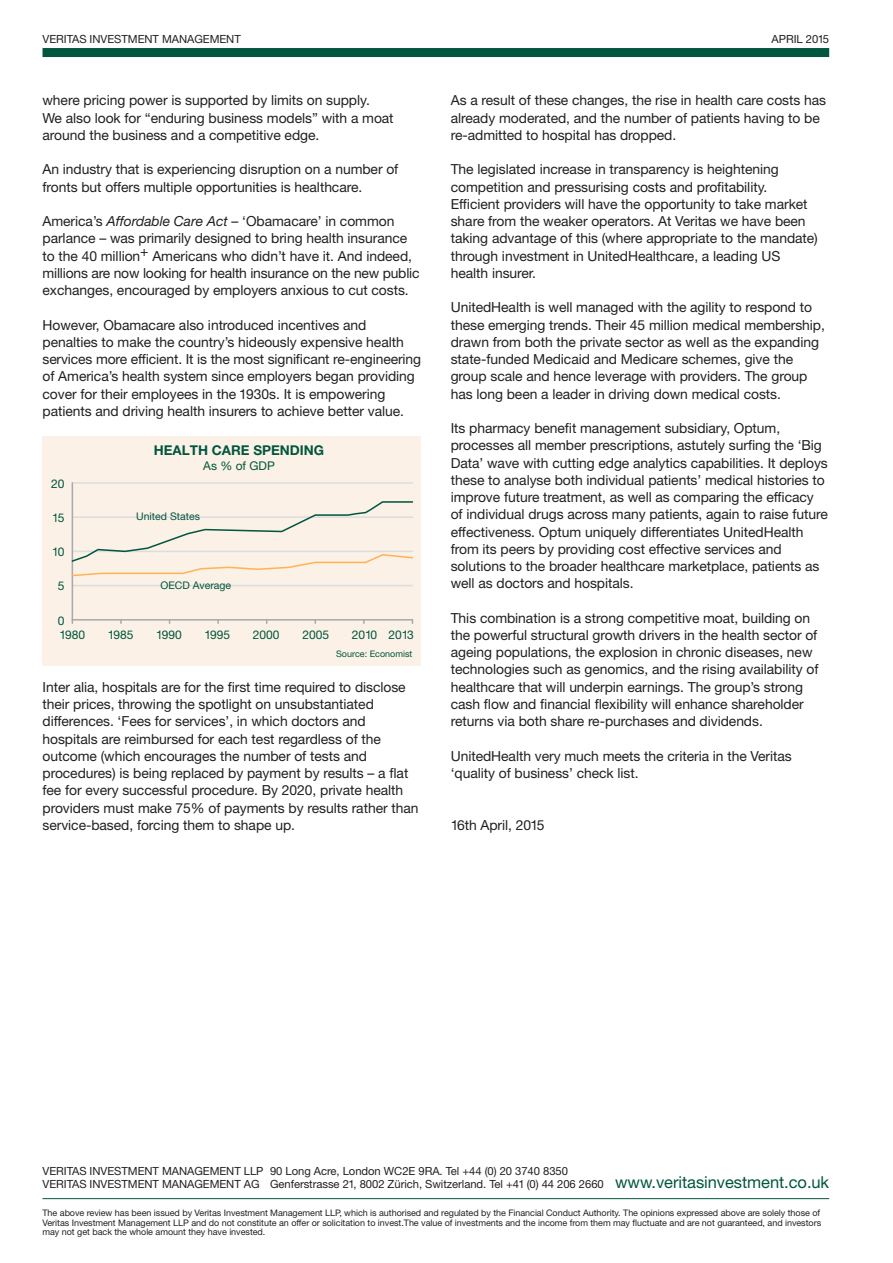
<style>
.page{position:relative;width:893px;height:1263px;background:#fff}
.page>*{position:absolute;margin:0;border:0;box-sizing:border-box;transform-origin:0 0}
.t1{font:16.5px "Helvetica Neue LT Std";letter-spacing:-.005em;color:#00563f}
.t2{font:13.8px/17.2px "Helvetica Neue LT Std";letter-spacing:-.005em;color:#231f20}
.t3{font:700 13.5px "Helvetica Neue LT Std";color:#00563f}
.t4{font:12px "Helvetica Neue LT Std";color:#00563f}
.t5{font:11.25px/12.8px "Helvetica Neue LT Std";letter-spacing:-.005em;color:#231f20}
.t6{font:10.5px "Helvetica Neue LT Std";color:#00563f}
.t7{font:9px/9.8px "Helvetica Neue LT Std";letter-spacing:-.005em;color:#231f20;text-align:justify}
.t8{font:9px "Helvetica Neue LT Std";color:#00563f}
.s1{font-style:italic}
</style>
<div class="page">
<div style="left:43px;top:48px;width:786px;height:9px;background:#00563f"></div>
<div style="left:43px;top:436px;width:378px;height:230px;background:#fbf1e6"></div>
<hr style="left:72px;top:585px;width:340px;height:1px;background:#dcddde">
<hr style="left:72px;top:482px;width:340px;height:2px;background:#dcddde">
<hr style="left:72px;top:619px;width:340px;height:2px;background:#a7a9ac">
<hr style="left:72px;top:483px;width:1px;height:137px;background:#a7a9ac">
<svg style="left:71px;top:500px;width:343px;height:77px"></svg>
<hr style="left:43px;top:1198px;width:786px;height:1px;background:#00563f">
<p class="t5" style="left:43px;top:32px;width:200px">VERITAS INVESTMENT MANAGEMENT</p>
<p class="t5" style="left:772px;top:32px;width:59px">APRIL 2015</p>
<p class="t2" style="left:43px;top:92px;width:353px">where pricing power is supported by limits on supply.<br>We also look for “enduring business models” with a moat around the business and a competitive edge.</p>
<p class="t2" style="left:43px;top:161px;width:357px">An industry that is experiencing disruption on a number of fronts but offers multiple opportunities is healthcare.</p>
<p class="t2" style="left:43px;top:212px;width:379px">America’s <span class="s1">Affordable Care Act</span> – ‘Obamacare’ in common parlance – was primarily designed to bring health insurance to the 40 million+ Americans who didn’t have it. And indeed, millions are now looking for health insurance on the new public exchanges, encouraged by employers anxious to cut costs.</p>
<p class="t2" style="left:43px;top:316px;width:380px">However, Obamacare also introduced incentives and penalties to make the country’s hideously expensive health services more efficient. It is the most significant re‑engineering of America’s health system since employers began providing cover for their employees in the 1930s. It is empowering patients and driving health insurers to achieve better value.</p>
<p class="t3" style="left:154px;top:441px;width:172px">HEALTH CARE SPENDING</p>
<p class="t4" style="left:51px;top:476px;width:15px">20</p>
<p class="t4" style="left:52px;top:510px;width:14px">15</p>
<p class="t4" style="left:52px;top:545px;width:14px">10</p>
<p class="t4" style="left:58px;top:579px;width:8px">5</p>
<p class="t4" style="left:58px;top:613px;width:8px">0</p>
<p class="t4" style="left:203px;top:459px;width:73px">As % of GDP</p>
<p class="t6" style="left:136px;top:510px;width:65px">United States</p>
<p class="t6" style="left:160px;top:579px;width:72px">OECD Average</p>
<p class="t4" style="left:60px;top:628px;width:27px">1980</p>
<p class="t4" style="left:108px;top:628px;width:27px">1985</p>
<p class="t4" style="left:156px;top:628px;width:27px">1990</p>
<p class="t4" style="left:205px;top:628px;width:27px">1995</p>
<p class="t4" style="left:253px;top:628px;width:28px">2000</p>
<p class="t4" style="left:302px;top:628px;width:28px">2005</p>
<p class="t4" style="left:352px;top:628px;width:64px">2010 2013</p>
<p class="t8" style="left:336px;top:649px;width:78px">Source: Economist</p>
<p class="t2" style="left:43px;top:678px;width:377px">Inter alia, hospitals are for the first time required to disclose their prices, throwing the spotlight on unsubstantiated differences. ‘Fees for services’, in which doctors and hospitals are reimbursed for each test regardless of the outcome (which encourages the number of tests and procedures) is being replaced by payment by results – a flat fee for every successful procedure. By 2020, private health providers must make 75% of payments by results rather than service-based, forcing them to shape up.</p>
<p class="t2" style="left:451px;top:92px;width:377px">As a result of these changes, the rise in health care costs has already moderated, and the number of patients having to be re-admitted to hospital has dropped.</p>
<p class="t2" style="left:451px;top:161px;width:369px">The legislated increase in transparency is heightening competition and pressurising costs and profitability.<br>Efficient providers will have the opportunity to take market share from the weaker operators. At Veritas we have been taking advantage of this (where appropriate to the mandate) through investment in UnitedHealthcare, a leading US health insurer.</p>
<p class="t2" style="left:451px;top:299px;width:376px">UnitedHealth is well managed with the agility to respond to these emerging trends. Their 45 million medical membership, drawn from both the private sector as well as the expanding state-funded Medicaid and Medicare schemes, give the group scale and hence leverage with providers. The group has long been a leader in driving down medical costs.</p>
<p class="t2" style="left:451px;top:419px;width:379px">Its pharmacy benefit management subsidiary, Optum, processes all member prescriptions, astutely surfing the ‘Big Data’ wave with cutting edge analytics capabilities. It deploys these to analyse both individual patients’ medical histories to improve future treatment, as well as comparing the efficacy of individual drugs across many patients, again to raise future effectiveness. Optum uniquely differentiates UnitedHealth from its peers by providing cost effective services and solutions to the broader healthcare marketplace, patients as well as doctors and hospitals.</p>
<p class="t2" style="left:451px;top:609px;width:369px">This combination is a strong competitive moat, building on the powerful structural growth drivers in the health sector of ageing populations, the explosion in chronic diseases, new technologies such as genomics, and the rising availability of healthcare that will underpin earnings. The group’s strong cash flow and financial flexibility will enhance shareholder returns via both share re-purchases and dividends.</p>
<p class="t2" style="left:451px;top:747px;width:343px">UnitedHealth very much meets the criteria in the Veritas ‘quality of business’ check list.</p>
<p class="t2" style="left:451px;top:816px;width:95px">16th April, 2015</p>
<p class="t5" style="left:43px;top:1164px;width:563px">VERITAS INVESTMENT MANAGEMENT LLP 90 Long Acre, London WC2E 9RA. Tel +44 (0) 20 3740 8350<br>VERITAS INVESTMENT MANAGEMENT AG Genferstrasse 21, 8002 Zürich, Switzerland. Tel +41 (0) 44 206 2660</p>
<p class="t7" style="left:43px;top:1208px;width:780px">The above review has been issued by Veritas Investment Management LLP, which is authorised and regulated by the Financial Conduct Authority. The opinions expressed above are solely those of Veritas Investment Management LLP and do not constitute an offer or solicitation to invest.The value of investments and the income from them may fluctuate and are not guaranteed, and investors may not get back the whole amount they have invested.</p>
<p class="t1" style="left:615px;top:1172px;width:216px">www.veritasinvestment.co.uk</p>
</div>
